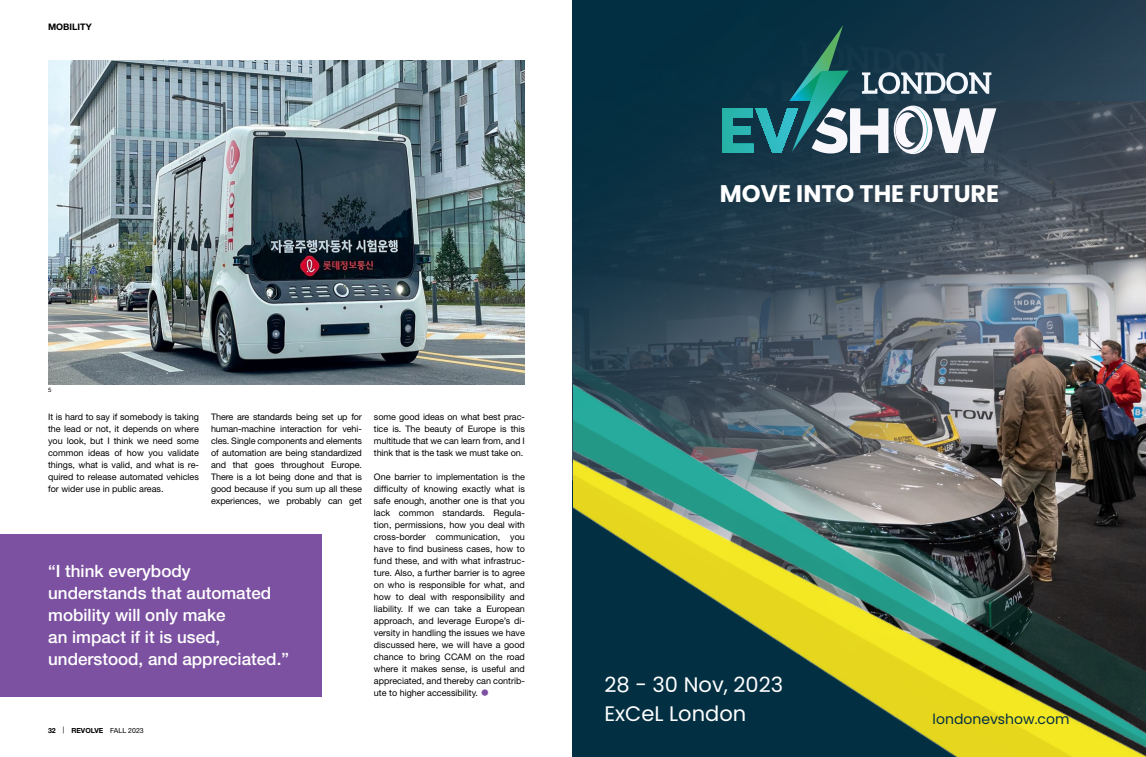
<style>
.page{position:relative;width:1146px;height:757px;background:#fff}
.page>*{position:absolute;margin:0;border:0;box-sizing:border-box;transform-origin:0 0}
.t1{font:700 24px "Poppins";color:#fff}
.t2{font:21px/28.3px "Poppins";color:#fff}
.t3{font:500 17px/22px "Helvetica Neue LT Std";color:#fff}
.t4{font:14px "Poppins";color:#032f42}
.t5{font:9px/12px "Helvetica Neue LT Std";letter-spacing:-.01em;color:#000;text-align:justify}
.t6{font:700 9px "Helvetica Neue LT Std";color:#000}
.t7{font:700 7px "Helvetica Neue LT Std";color:#000}
.t8{font:6px "Helvetica Neue LT Std";color:#000}
.s1{font-size:18px;color:#7c51a1}
.s2{font-weight:400}
</style>
<div class="page">
<img style="left:48px;top:60px;width:477px;height:324px">
<img style="left:573px;top:0;width:572px;height:757px">
<svg style="left:722px;top:25px;width:274px;height:129px;background:#3b636f"></svg>
<svg style="left:573px;top:450px;width:514px;height:307px;background:#5b744c"></svg>
<div style="left:0;top:534px;width:321px;height:162px;background:#7c51a1"></div>
<p class="t6" style="left:48px;top:22px;width:45px">MOBILITY</p>
<p class="t8" style="left:48px;top:386px;width:5px">5</p>
<p class="t5" style="left:48px;top:411px;width:152px">It is hard to say if somebody is taking the lead or not, it depends on where you look, but I think we need some common ideas of how you validate things, what is valid, and what is re&shy;quired to release automated vehicles for wider use in public areas.</p>
<p class="t5" style="left:211px;top:411px;width:152px">There are standards being set up for human-machine interaction for vehi&shy;cles. Single components and elements of automation are being standardized and that goes throughout Europe.<br>There is a lot being done and that is good because if you sum up all these experiences, we probably can get</p>
<p class="t5" style="left:374px;top:411px;width:152px">some good ideas on what best prac&shy;tice is. The beauty of Europe is this multitude that we can learn from, and I think that is the task we must take on.</p>
<p class="t5" style="left:374px;top:471px;width:152px">One barrier to implementation is the difficulty of knowing exactly what is safe enough, another one is that you lack common standards. Regula&shy;tion, permissions, how you deal with cross-border communication, you have to find business cases, how to fund these, and with what infrastruc&shy;ture. Also, a further barrier is to agree on who is responsible for what, and how to deal with responsibility and liability. If we can take a European approach, and leverage Europe’s di&shy;versity in handling the issues we have discussed here, we will have a good chance to bring CCAM on the road where it makes sense, is useful and appreciated, and thereby can contrib&shy;ute to higher accessibility. <span class="s1">•</span></p>
<h3 class="t3" style="left:48px;top:560px;width:242px">“I think everybody understands that automated mobility will only make<br>an impact if it is used, understood, and appreciated.”</h3>
<p class="t7" style="left:48px;top:726px;width:97px">32 <span class="s2">|</span> REVOLVE <span class="s2">FALL 2023</span></p>
<h1 class="t1" style="left:719px;top:179px;width:281px">MOVE INTO THE FUTURE</h1>
<h2 class="t2" style="left:604px;top:671px;width:180px">28 - 30 Nov, 2023<br>ExCeL London</h2>
<h3 class="t4" style="left:932px;top:711px;width:138px">londonevshow.com</h3>
</div>
